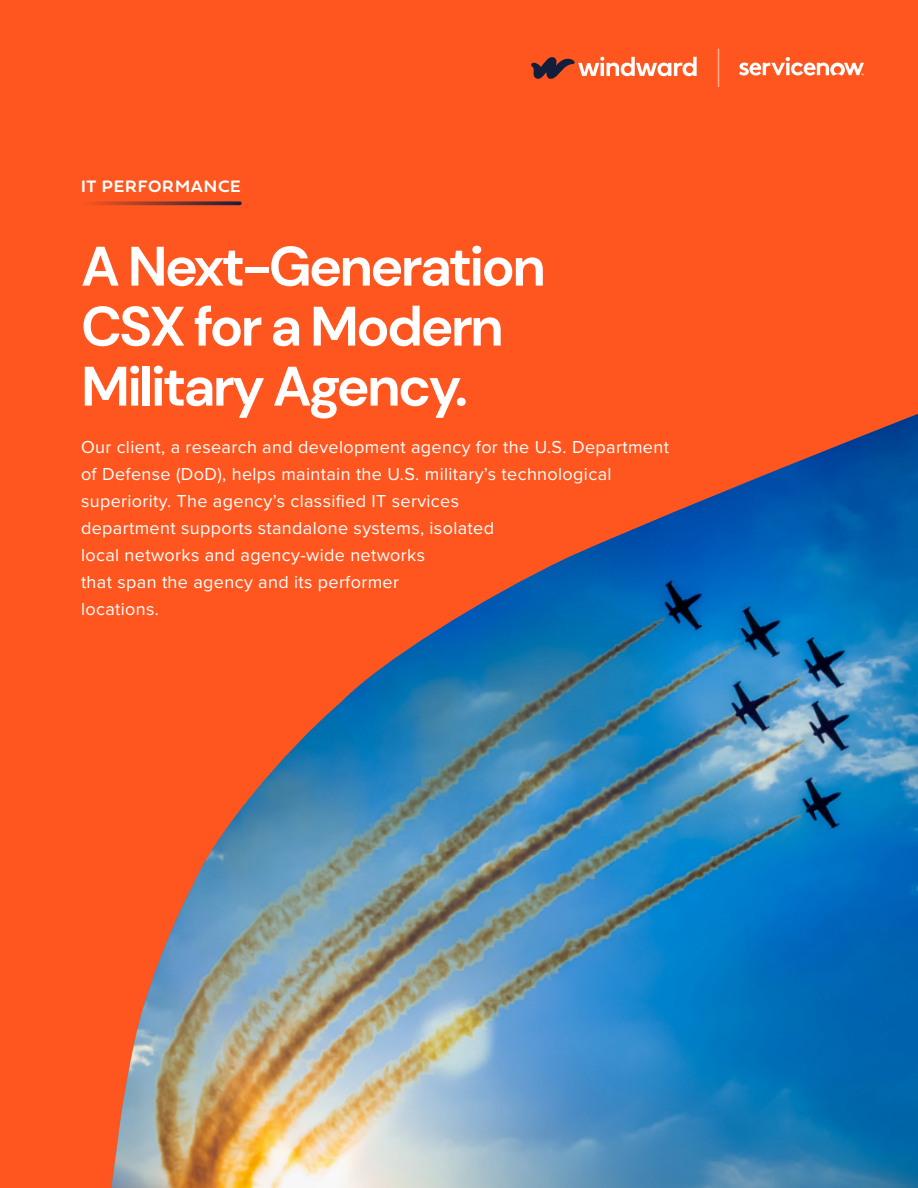
<style>
.page{position:relative;width:918px;height:1188px;background:#ff551e}
.page>*{position:absolute;margin:0;border:0;box-sizing:border-box;transform-origin:0 0}
.t1{font:700 55.5px/60px "DM Sans";letter-spacing:-.05em;color:#fff}
.t2{font:18px/27px "Proxima Nova";letter-spacing:.02em;color:#fff}
.t3{font:700 17.25px "Fieldwork Hum Demi";letter-spacing:.05em;color:#fff}
</style>
<div class="page">
<svg style="left:531px;top:57px;width:166px;height:22px"></svg>
<svg style="left:739px;top:57px;width:125px;height:19px"></svg>
<hr style="left:718px;top:49px;width:1px;height:38px;background:#fff">
<svg style="left:90px;top:201px;width:150px;height:4px"></svg>
<img style="left:111px;top:414px;width:807px;height:774px">
<p class="t3" style="left:81px;top:173px;width:161px">IT PERFORMANCE</p>
<h1 class="t1" style="left:81px;top:236px;width:466px">A Next-Generation<br>CSX for a Modern<br>Military Agency.</h1>
<p class="t2" style="left:81px;top:433px;width:589px">Our client, a research and development agency for the U.S. Department of Defense (DoD), helps maintain the U.S. military’s technological superiority. The agency’s classified IT services<br>department supports standalone systems, isolated<br>local networks and agency-wide networks<br>that span the agency and its performer<br>locations.</p>
</div>
